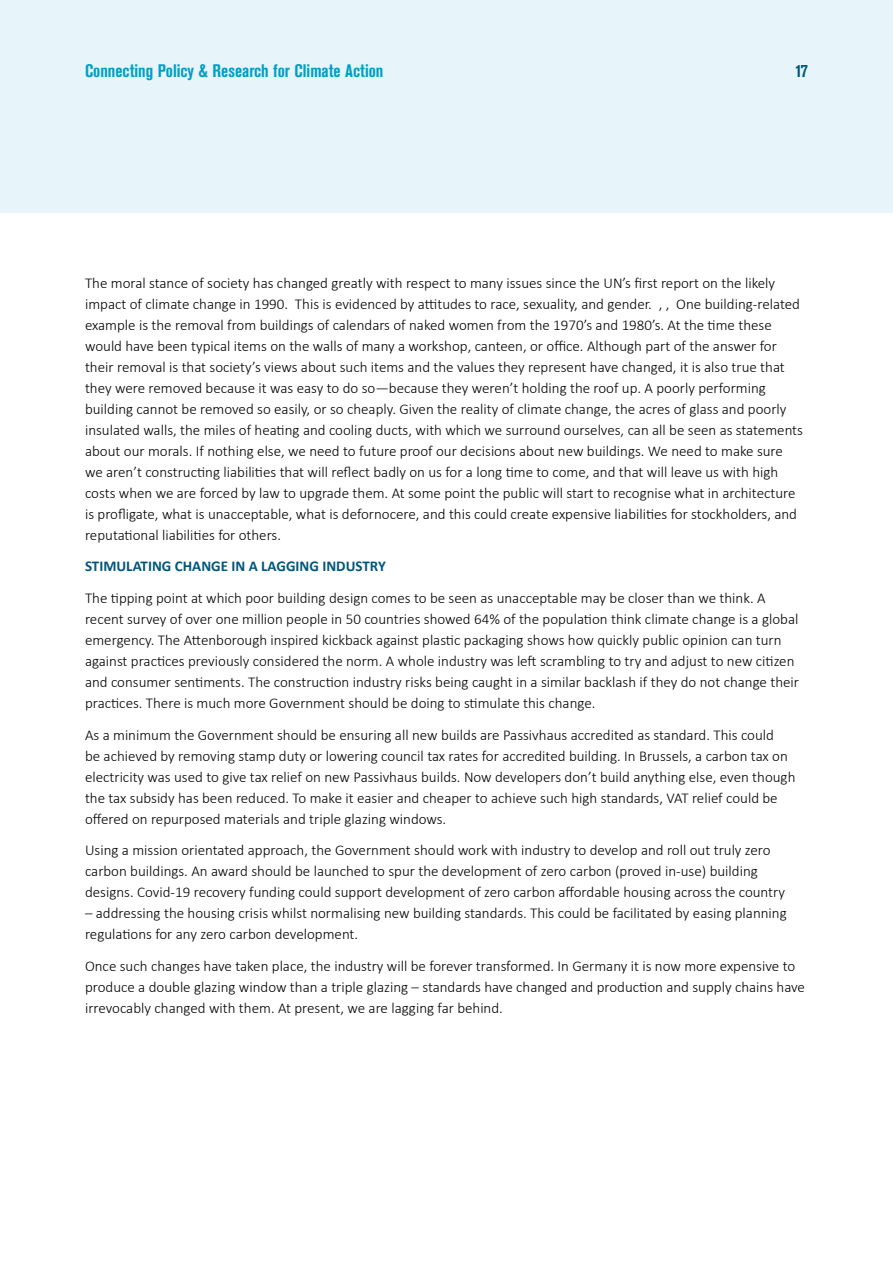
<style>
.page{position:relative;width:893px;height:1263px;background:#fff}
.page>*{position:absolute;margin:0;border:0;box-sizing:border-box;transform-origin:0 0}
.t1{font:700 condensed 18px "Akzidenz Grotesk BE";color:#019fc4}
.t2{font:700 condensed 18px "Akzidenz Grotesk BE";color:#00577c}
.t3{font:300 15px/21px "Calibri";color:#000}
.t4{font:700 15px "Calibri";color:#00577c}
</style>
<div class="page">
<div style="left:0;top:0;width:893px;height:213px;background:#e7f5fb"></div>
<p class="t1" style="left:85px;top:61px;width:300px">Connecting Policy &amp; Research for Climate Action</p>
<p class="t2" style="left:795px;top:61px;width:14px">17</p>
<p class="t3" style="left:85px;top:271px;width:719px">The moral stance of society has changed greatly with respect to many issues since the UN’s first report on the likely impact of climate change in 1990. This is evidenced by attitudes to race, sexuality, and gender. , , One building-related example is the removal from buildings of calendars of naked women from the 1970’s and 1980’s. At the time these would have been typical items on the walls of many a workshop, canteen, or office. Although part of the answer for their removal is that society’s views about such items and the values they represent have changed, it is also true that they were removed because it was easy to do so—because they weren’t holding the roof up. A poorly performing building cannot be removed so easily, or so cheaply. Given the reality of climate change, the acres of glass and poorly insulated walls, the miles of heating and cooling ducts, with which we surround ourselves, can all be seen as statements about our morals. If nothing else, we need to future proof our decisions about new buildings. We need to make sure we aren’t constructing liabilities that will reflect badly on us for a long time to come, and that will leave us with high costs when we are forced by law to upgrade them. At some point the public will start to recognise what in architecture is profligate, what is unacceptable, what is defornocere, and this could create expensive liabilities for stockholders, and reputational liabilities for others.</p>
<p class="t4" style="left:85px;top:557px;width:302px">STIMULATING CHANGE IN A LAGGING INDUSTRY</p>
<p class="t3" style="left:85px;top:587px;width:715px">The tipping point at which poor building design comes to be seen as unacceptable may be closer than we think. A recent survey of over one million people in 50 countries showed 64% of the population think climate change is a global emergency. The Attenborough inspired kickback against plastic packaging shows how quickly public opinion can turn against practices previously considered the norm. A whole industry was left scrambling to try and adjust to new citizen and consumer sentiments. The construction industry risks being caught in a similar backlash if they do not change their practices. There is much more Government should be doing to stimulate this change.</p>
<p class="t3" style="left:85px;top:723px;width:712px">As a minimum the Government should be ensuring all new builds are Passivhaus accredited as standard. This could<br>be achieved by removing stamp duty or lowering council tax rates for accredited building. In Brussels, a carbon tax on electricity was used to give tax relief on new Passivhaus builds. Now developers don’t build anything else, even though the tax subsidy has been reduced. To make it easier and cheaper to achieve such high standards, VAT relief could be offered on repurposed materials and triple glazing windows.</p>
<p class="t3" style="left:85px;top:839px;width:701px">Using a mission orientated approach, the Government should work with industry to develop and roll out truly zero carbon buildings. An award should be launched to spur the development of zero carbon (proved in-use) building designs. Covid-19 recovery funding could support development of zero carbon affordable housing across the country</p>
<p class="t3" style="left:85px;top:902px;width:703px">– addressing the housing crisis whilst normalising new building standards. This could be facilitated by easing planning regulations for any zero carbon development.</p>
<p class="t3" style="left:85px;top:955px;width:721px">Once such changes have taken place, the industry will be forever transformed. In Germany it is now more expensive to produce a double glazing window than a triple glazing – standards have changed and production and supply chains have irrevocably changed with them. At present, we are lagging far behind.</p>
</div>
